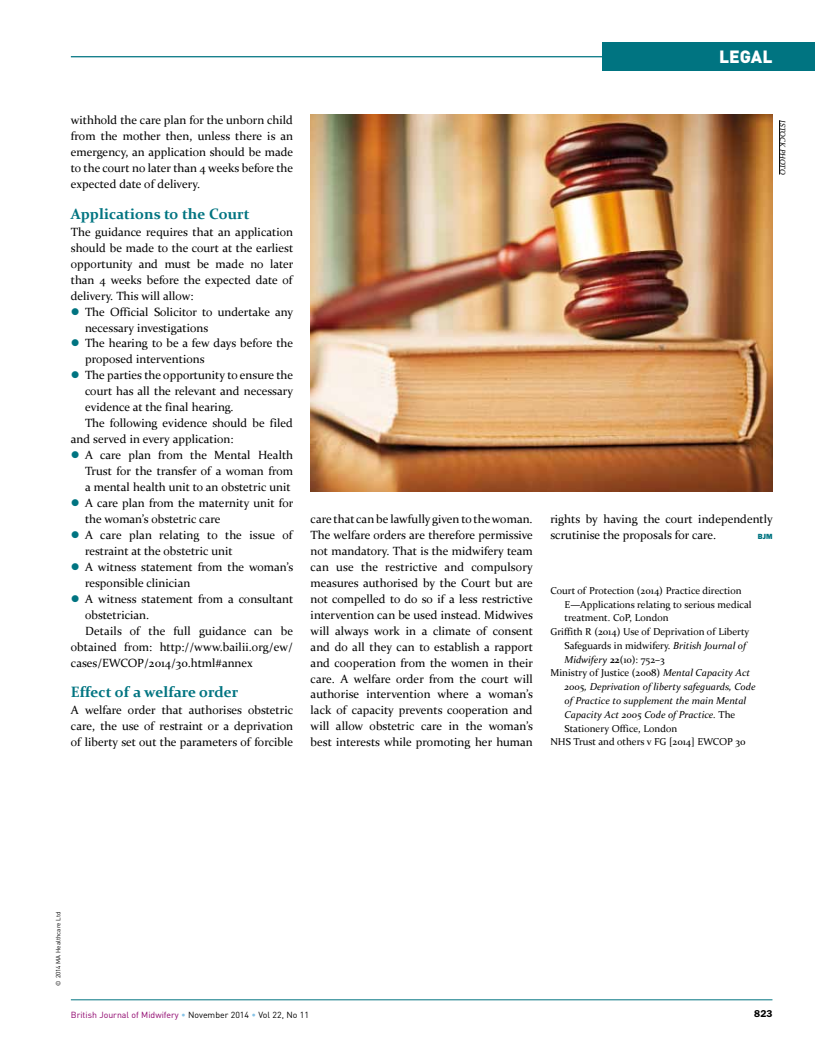
<style>
.page{position:relative;width:815px;height:1053px;background:#fff}
.page>*{position:absolute;margin:0;border:0;box-sizing:border-box;transform-origin:0 0}
.t1{font:900 17.5px "DIN";color:#fff}
.t2{font:700 15px "Constantia";color:#007481}
.t3{font:11.88px/16px "Constantia";color:#000}
.t4{font:10px "Constantia";color:#000}
.t5{font:italic 10px "Constantia";color:#000}
.t6{font:600 10px "ITC Franklin Gothic Std";color:#000}
.t7{font:8.75px "DIN";color:#8e026c}
.t8{font:italic 7.5px "Constantia";color:#000}
.t9{font:7.5px "ITC Franklin Gothic Std Hvy";color:#007481}
.t10{font:6.25px "DIN";color:#000}
.s1{color:#007481}
.s2{font-style:italic}
.s3{font-weight:700}
.s4{font-style:normal}
.s5{color:#87c3e7}
.s6{color:#000}
</style>
<div class="page">
<hr style="left:71px;top:999px;width:701px;height:1px;background:#007481">
<hr style="left:71px;top:56px;width:701px;height:1px;background:#007481">
<div style="left:602px;top:43px;width:213px;height:28px;background:#007481"></div>
<img style="left:311px;top:115px;width:461px;height:376px">
<hr style="left:779px;top:120px;width:1px;height:54px;background:#000">
<h1 class="t1" style="left:719px;top:45px;width:53px">Legal</h1>
<p class="t3" style="left:71px;top:111px;width:224px;text-align:justify">withhold the care plan for the unborn child from the mother then, unless there is an emergency, an application should be made to the court no later than 4 weeks before the expected date of delivery.</p>
<p class="t2" style="left:71px;top:203px;width:180px">Applications to the Court</p>
<p class="t3" style="left:71px;top:223px;width:224px;text-align:justify">The guidance requires that an application should be made to the court at the earliest opportunity and must be made no later than 4 weeks before the expected date of delivery. This will allow:</p>
<p class="t3" style="left:85px;top:303px;width:210px;text-indent:-14px"><span class="s1">●</span> The Official Solicitor to undertake any necessary investigations</p>
<p class="t3" style="left:85px;top:335px;width:210px;text-indent:-14px"><span class="s1">●</span> The hearing to be a few days before the proposed interventions</p>
<p class="t3" style="left:71px;top:367px;width:224px"><span class="s1">●</span> The parties the opportunity to ensure the</p>
<p class="t3" style="left:85px;top:383px;width:210px">court has all the relevant and necessary</p>
<p class="t3" style="left:85px;top:398px;width:150px">evidence at the final hearing.</p>
<p class="t3" style="left:85px;top:414px;width:209px">The following evidence should be filed</p>
<p class="t3" style="left:71px;top:430px;width:164px">and served in every application:</p>
<p class="t3" style="left:85px;top:446px;width:210px;text-align:justify;text-indent:-14px"><span class="s1">●</span> A care plan from the Mental Health Trust for the transfer of a woman from a mental health unit to an obstetric unit</p>
<p class="t3" style="left:85px;top:494px;width:210px;text-indent:-14px"><span class="s1">●</span> A care plan from the maternity unit for the woman’s obstetric care</p>
<p class="t3" style="left:85px;top:526px;width:209px;text-indent:-14px"><span class="s1">●</span> A care plan relating to the issue of restraint at the obstetric unit</p>
<p class="t3" style="left:85px;top:558px;width:210px;text-indent:-14px"><span class="s1">●</span> A witness statement from the woman’s responsible clinician</p>
<p class="t3" style="left:71px;top:590px;width:224px"><span class="s1">●</span> A witness statement from a consultant</p>
<p class="t3" style="left:85px;top:606px;width:66px">obstetrician.</p>
<p class="t3" style="left:85px;top:622px;width:210px">Details of the full guidance can be</p>
<p class="t3" style="left:71px;top:638px;width:224px">obtained from: http://www.bailii.org/ew/</p>
<p class="t3" style="left:71px;top:654px;width:184px">cases/EWCOP/2014/30.html#annex</p>
<p class="t2" style="left:71px;top:681px;width:169px">Effect of a welfare order</p>
<p class="t3" style="left:71px;top:701px;width:224px;text-align:justify">A welfare order that authorises obstetric care, the use of restraint or a deprivation of liberty set out the parameters of forcible</p>
<p class="t3" style="left:311px;top:510px;width:224px;text-align:justify">care that can be lawfully given to the woman.<br>The welfare orders are therefore permissive not mandatory. That is the midwifery team can use the restrictive and compulsory measures authorised by the Court but are not compelled to do so if a less restrictive intervention can be used instead. Midwives will always work in a climate of consent and do all they can to establish a rapport and cooperation from the women in their care. A welfare order from the court will authorise intervention where a woman’s lack of capacity prevents cooperation and will allow obstetric care in the woman’s best interests while promoting her human</p>
<p class="t8" style="left:788px;top:120px;width:56px;rotate:90deg">ISTOCK PHOTO</p>
<p class="t3" style="left:550px;top:510px;width:224px">rights by having the court independently scrutinise the proposals for care.</p>
<p class="t9" style="left:758px;top:532px;width:16px">BJM</p>
<p class="t4" style="left:550px;top:583px;width:193px">Court of Protection (2014) Practice direction</p>
<p class="t4" style="left:565px;top:597px;width:189px">E—Applications relating to serious medical</p>
<p class="t4" style="left:565px;top:611px;width:105px">treatment. CoP, London</p>
<p class="t4" style="left:550px;top:625px;width:200px">Griffith R (2014) Use of Deprivation of Liberty</p>
<p class="t4" style="left:565px;top:638px;width:183px">Safeguards in midwifery. <span class="s2">British Journal of</span></p>
<p class="t4" style="left:565px;top:652px;width:102px"><span class="s2">Midwifery</span> <span class="s3">22</span>(10): 752–3</p>
<p class="t4" style="left:550px;top:666px;width:201px">Ministry of Justice (2008) <span class="s2">Mental Capacity Act</span></p>
<p class="t5" style="left:565px;top:680px;width:192px">2005, Deprivation of liberty safeguards, Code</p>
<p class="t5" style="left:565px;top:693px;width:183px">of Practice to supplement the main Mental</p>
<p class="t5" style="left:565px;top:707px;width:172px">Capacity Act 2005 Code of Practice. <span class="s4">The</span></p>
<p class="t4" style="left:565px;top:721px;width:114px">Stationery Office, London</p>
<p class="t4" style="left:550px;top:735px;width:197px">NHS Trust and others v FG [2014] EWCOP 30</p>
<p class="t10" style="left:54px;top:985px;width:75px;rotate:-90deg">© 2014 MA Healthcare Ltd</p>
<p class="t7" style="left:71px;top:1008px;width:240px">British Journal of Midwifery <span class="s5">•</span> <span class="s6">November 2014</span> <span class="s5">•</span> <span class="s6">Vol 22, No 11</span></p>
<p class="t6" style="left:754px;top:1007px;width:20px">823</p>
</div>
